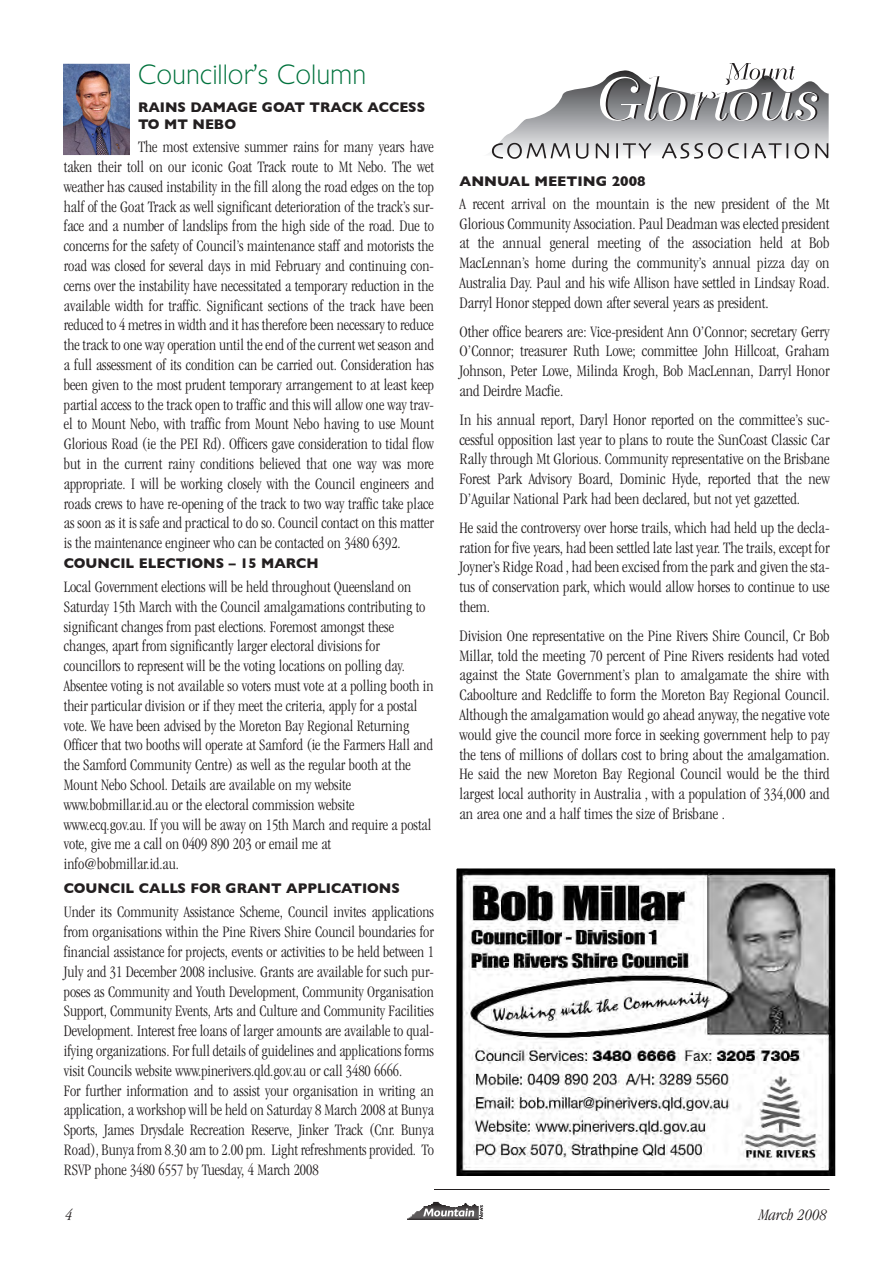
<style>
.page{position:relative;width:893px;height:1263px;background:#fff}
.page>*{position:absolute;margin:0;border:0;box-sizing:border-box;transform-origin:0 0}
.t1{font:200 27px "Chantilly";color:#00723d}
.t2{font:300 condensed 16.5px/19.8px "Garamond";color:#231f20;text-align:justify}
.t3{font:italic 300 condensed 16.5px "Garamond";color:#231f20}
.t4{font:700 14.25px/17.1px "Gill Sans";color:#231f20}
</style>
<div class="page">
<hr style="left:407px;top:1219px;width:71px;height:1px;background:#231f20">
<hr style="left:408px;top:1218px;width:70px;height:1px;background:#231f20">
<hr style="left:410px;top:1217px;width:68px;height:1px;background:#231f20">
<hr style="left:412px;top:1216px;width:66px;height:1px;background:#231f20">
<hr style="left:412px;top:1215px;width:66px;height:1px;background:#231f20">
<hr style="left:414px;top:1214px;width:64px;height:1px;background:#231f20">
<hr style="left:415px;top:1213px;width:63px;height:1px;background:#231f20">
<hr style="left:416px;top:1212px;width:62px;height:1px;background:#231f20">
<hr style="left:420px;top:1211px;width:58px;height:1px;background:#231f20">
<hr style="left:421px;top:1209px;width:57px;height:1px;background:#231f20">
<hr style="left:422px;top:1208px;width:56px;height:1px;background:#231f20">
<svg style="left:423px;top:1202px;width:60px;height:17px"></svg>
<hr style="left:64px;top:1189px;width:765px;height:1px;background:#231f20">
<img style="left:457px;top:869px;width:377px;height:307px">
<div style="left:455px;top:867px;width:381px;height:311px;border:1px solid #fff"></div>
<div style="left:64px;top:102px;width:370px;height:1088px;background:#fff"></div>
<svg style="left:63px;top:65px;width:67px;height:89px"></svg>
<img style="left:64px;top:65px;width:65px;height:89px">
<div style="left:56px;top:62px;width:80px;height:95px;border:2px solid #fff"></div>
<svg style="left:489px;top:65px;width:338px;height:94px"></svg>
<h1 class="t1" style="left:138px;top:65px;width:230px">Councillor’s Column</h1>
<p class="t4" style="left:138px;top:99px;width:289px">RAINS DAMAGE GOAT TRACK ACCESS<br>TO MT NEBO</p>
<p class="t2" style="left:64px;top:138px;width:371px;text-indent:74px">The most extensive summer rains for many years have taken their toll on our iconic Goat Track route to Mt Nebo. The wet weather has caused instability in the fill along the road edges on the top half of the Goat Track as well significant deterioration of the track’s sur&shy;face and a number of landslips from the high side of the road. Due to concerns for the safety of Council’s maintenance staff and motorists the road was closed for several days in mid February and continuing con&shy;cerns over the instability have necessitated a temporary reduction in the available width for traffic. Significant sections of the track have been reduced to 4 metres in width and it has therefore been necessary to reduce the track to one way operation until the end of the current wet season and a full assessment of its condition can be carried out. Consideration has been given to the most prudent temporary arrangement to at least keep partial access to the track open to traffic and this will allow one way trav&shy;el to Mount Nebo, with traffic from Mount Nebo having to use Mount Glorious Road (ie the PEI Rd). Officers gave consideration to tidal flow but in the current rainy conditions believed that one way was more appropriate. I will be working closely with the Council engineers and roads crews to have re-opening of the track to two way traffic take place as soon as it is safe and practical to do so. Council contact on this matter is the maintenance engineer who can be contacted on 3480 6392.</p>
<p class="t4" style="left:64px;top:555px;width:256px">COUNCIL ELECTIONS – 15 MARCH</p>
<p class="t2" style="left:64px;top:578px;width:371px;text-align:left">Local Government elections will be held throughout Queensland on Saturday 15th March with the Council amalgamations contributing to significant changes from past elections. Foremost amongst these changes, apart from significantly larger electoral divisions for councillors to represent will be the voting locations on polling day.<br>Absentee voting is not available so voters must vote at a polling booth in their particular division or if they meet the criteria, apply for a postal vote. We have been advised by the Moreton Bay Regional Returning Officer that two booths will operate at Samford (ie the Farmers Hall and the Samford Community Centre) as well as the regular booth at the Mount Nebo School. Details are available on my website www.bobmillar.id.au or the electoral commission website www.ecq.gov.au. If you will be away on 15th March and require a postal vote, give me a call on 0409 890 203 or email me at info@bobmillar.id.au.</p>
<p class="t4" style="left:64px;top:880px;width:337px">COUNCIL CALLS FOR GRANT APPLICATIONS</p>
<p class="t2" style="left:64px;top:903px;width:371px;text-align:left">Under its Community Assistance Scheme, Council invites applications from organisations within the Pine Rivers Shire Council boundaries for financial assistance for projects, events or activities to be held between 1<br>July and 31 December 2008 inclusive. Grants are available for such pur&shy;poses as Community and Youth Development, Community Organisation Support, Community Events, Arts and Culture and Community Facilities Development. Interest free loans of larger amounts are available to qual&shy;ifying organizations. For full details of guidelines and applications forms visit Councils website www.pinerivers.qld.gov.au or call 3480 6666.<br>For further information and to assist your organisation in writing an application, a workshop will be held on Saturday 8 March 2008 at Bunya Sports, James Drysdale Recreation Reserve, Jinker Track (Cnr. Bunya Road), Bunya from 8.30 am to 2.00 pm. Light refreshments provided. To RSVP phone 3480 6557 by Tuesday, 4 March 2008</p>
<p class="t4" style="left:459px;top:172px;width:188px">ANNUAL MEETING 2008</p>
<p class="t2" style="left:459px;top:195px;width:371px">A recent arrival on the mountain is the new president of the Mt Glorious Community Association. Paul Deadman was elected president at the annual general meeting of the association held at Bob MacLennan’s home during the community’s annual pizza day on Australia Day. Paul and his wife Allison have settled in Lindsay Road.<br>Darryl Honor stepped down after several years as president.</p>
<p class="t2" style="left:459px;top:323px;width:371px">Other office bearers are: Vice-president Ann O’Connor; secretary Gerry O’Connor; treasurer Ruth Lowe; committee John Hillcoat, Graham Johnson, Peter Lowe, Milinda Krogh, Bob MacLennan, Darryl Honor and Deirdre Macfie.</p>
<p class="t2" style="left:459px;top:411px;width:371px">In his annual report, Daryl Honor reported on the committee’s suc&shy;cessful opposition last year to plans to route the SunCoast Classic Car Rally through Mt Glorious. Community representative on the Brisbane Forest Park Advisory Board, Dominic Hyde, reported that the new D’Aguilar National Park had been declared, but not yet gazetted.</p>
<p class="t2" style="left:459px;top:519px;width:371px">He said the controversy over horse trails, which had held up the decla&shy;ration for five years, had been settled late last year. The trails, except for Joyner’s Ridge Road , had been excised from the park and given the sta&shy;tus of conservation park, which would allow horses to continue to use them.</p>
<p class="t2" style="left:459px;top:627px;width:371px">Division One representative on the Pine Rivers Shire Council, Cr Bob Millar, told the meeting 70 percent of Pine Rivers residents had voted against the State Government’s plan to amalgamate the shire with Caboolture and Redcliffe to form the Moreton Bay Regional Council.<br>Although the amalgamation would go ahead anyway, the negative vote would give the council more force in seeking government help to pay the tens of millions of dollars cost to bring about the amalgamation.<br>He said the new Moreton Bay Regional Council would be the third largest local authority in Australia , with a population of 334,000 and an area one and a half times the size of Brisbane .</p>
<p class="t3" style="left:65px;top:1208px;width:9px">4</p>
<p class="t3" style="left:758px;top:1208px;width:70px">March 2008</p>
</div>
